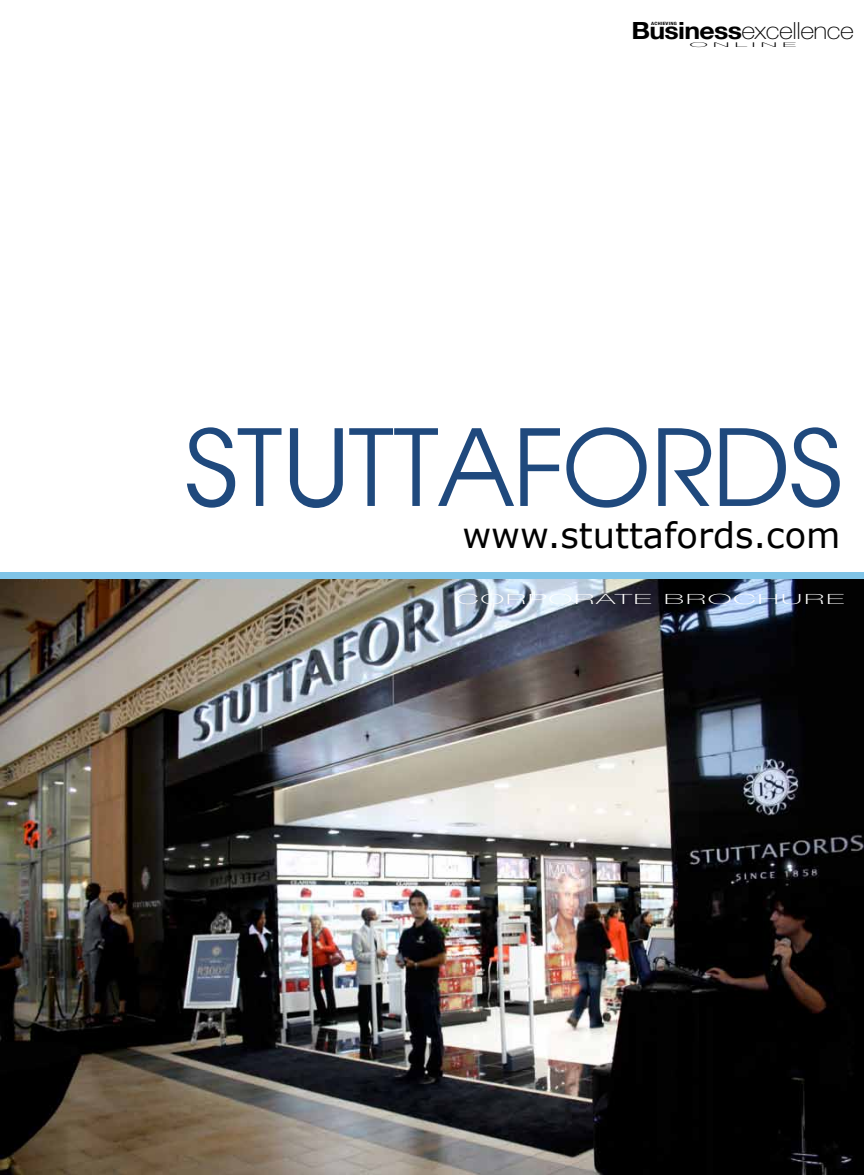
<style>
.page{position:relative;width:864px;height:1175px;background:#fff}
.page>*{position:absolute;margin:0;border:0;box-sizing:border-box;transform-origin:0 0}
.t1{font:105px "Avante";letter-spacing:-.02em;color:#1f497d}
.t2{font:35.25px "Verdana";color:#000}
.t3{font:100 23.7px "Helvetica Neue";letter-spacing:-.02em;color:#000;scale:1.13 1}
.t4{font:100 14.1px "Helvetica Neue";letter-spacing:.05em;color:#fff;scale:2.3 1}
.t5{font:100 6.6px "Helvetica Neue";letter-spacing:.19em;color:#000;scale:3.82 1}
.t6{font:700 condensed 4.35px "Helvetica Neue";letter-spacing:.05em;color:#000;scale:1.25 1}
.s1{font-weight:700}
</style>
<div class="page">
<img style="left:0;top:579px;width:864px;height:595px">
<div style="left:0;top:572px;width:864px;height:7px;background:#80c4e7"></div>
<p class="t3" style="left:631px;top:17px;width:199px"><span class="s1">Business</span>excellence</p>
<p class="t6" style="left:651px;top:21px;width:22px">ACHIEVING</p>
<p class="t5" style="left:689px;top:41px;width:29px">ONLINE</p>
<h1 class="t1" style="left:183px;top:402px;width:647px">STUTTAFORDS</h1>
<p class="t2" style="left:462px;top:512px;width:380px">www.stuttafords.com</p>
<p class="t4" style="left:456px;top:591px;width:170px">CORPORATE BROCHURE</p>
</div>
